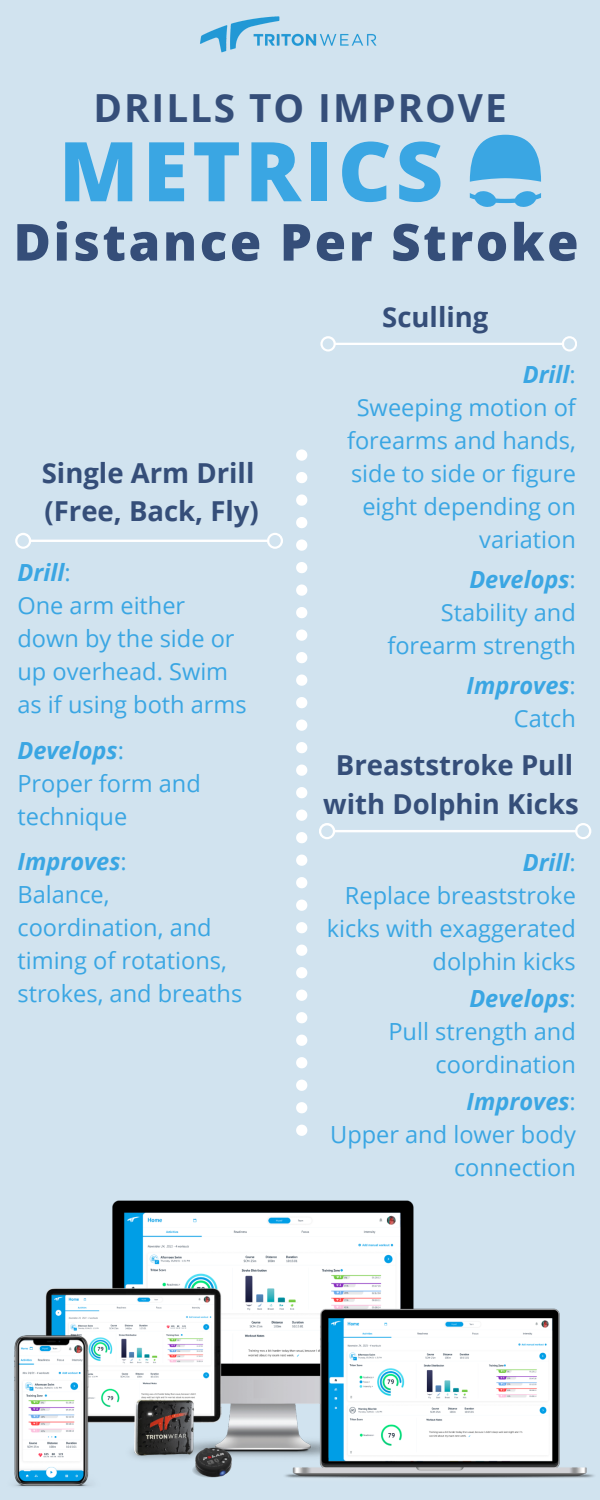
<style>
.page{position:relative;width:600px;height:1500px;background:#d1e3ef}
.page>*{position:absolute;margin:0;border:0;box-sizing:border-box;transform-origin:0 0}
.t1{font:800 82.5px "Open Sans";letter-spacing:.05em;color:#3aa6e3}
.t2{font:800 51.1px "Open Sans";letter-spacing:.05em;color:#354e79}
.t3{font:700 38.7px "Open Sans";letter-spacing:.05em;color:#354e79}
.t4{font:700 27.5px/38.2px "Open Sans";color:#354e79}
.t5{font:23.6px/33px "Open Sans";color:#3aa6e3;text-align:right}
.t6{font:italic 700 23.6px/33px "Open Sans";color:#3aa6e3;text-align:right}
.s1{font-weight:700;font-style:italic}
.s2{font-weight:400;font-style:normal}
</style>
<div class="page">
<svg style="left:320px;top:336px;width:257px;height:16px"></svg>
<svg style="left:15px;top:533px;width:268px;height:16px"></svg>
<svg style="left:319px;top:823px;width:272px;height:16px"></svg>
<svg style="left:470px;top:135px;width:71px;height:72px"></svg>
<svg style="left:296px;top:449px;width:11px;height:683px"></svg>
<img style="left:14px;top:1132px;width:580px;height:355px">
<img style="left:200px;top:16px;width:177px;height:37px">
<h3 class="t3" style="left:94px;top:80px;width:415px">DRILLS TO IMPROVE</h3>
<h1 class="t1" style="left:59px;top:113px;width:386px">METRICS</h1>
<h2 class="t2" style="left:13px;top:206px;width:567px">Distance Per Stroke</h2>
<p class="t4" style="left:42px;top:453px;width:219px">Single Arm Drill (Free, Back, Fly)</p>
<p class="t5" style="left:17px;top:556px;width:231px;text-align:left"><span class="s1">Drill</span>:<br>One arm either down by the side or up overhead. Swim as if using both arms</p>
<p class="t5" style="left:17px;top:733px;width:185px;text-align:left"><span class="s1">Develops</span>:<br>Proper form and technique</p>
<p class="t5" style="left:17px;top:844px;width:226px;text-align:left"><span class="s1">Improves</span>:<br>Balance, coordination, and timing of rotations, strokes, and breaths</p>
<p class="t4" style="left:382px;top:297px;width:108px">Sculling</p>
<p class="t5" style="left:347px;top:357px;width:230px"><span class="s1">Drill</span>:<br>Sweeping motion of forearms and hands, side to side or figure eight depending on variation</p>
<p class="t5" style="left:387px;top:562px;width:190px"><span class="s1">Develops</span>:<br>Stability and forearm strength</p>
<p class="t6" style="left:467px;top:669px;width:111px">Improves<span class="s2">:<br>Catch</span></p>
<p class="t4" style="left:323px;top:746px;width:257px;text-align:center">Breaststroke Pull with Dolphin Kicks</p>
<p class="t5" style="left:327px;top:846px;width:251px"><span class="s1">Drill</span>:<br>Replace breaststroke kicks with exaggerated dolphin kicks</p>
<p class="t5" style="left:388px;top:981px;width:189px"><span class="s1">Develops</span>:<br>Pull strength and coordination</p>
<p class="t5" style="left:330px;top:1084px;width:247px"><span class="s1">Improves</span>:<br>Upper and lower body connection</p>
</div>
